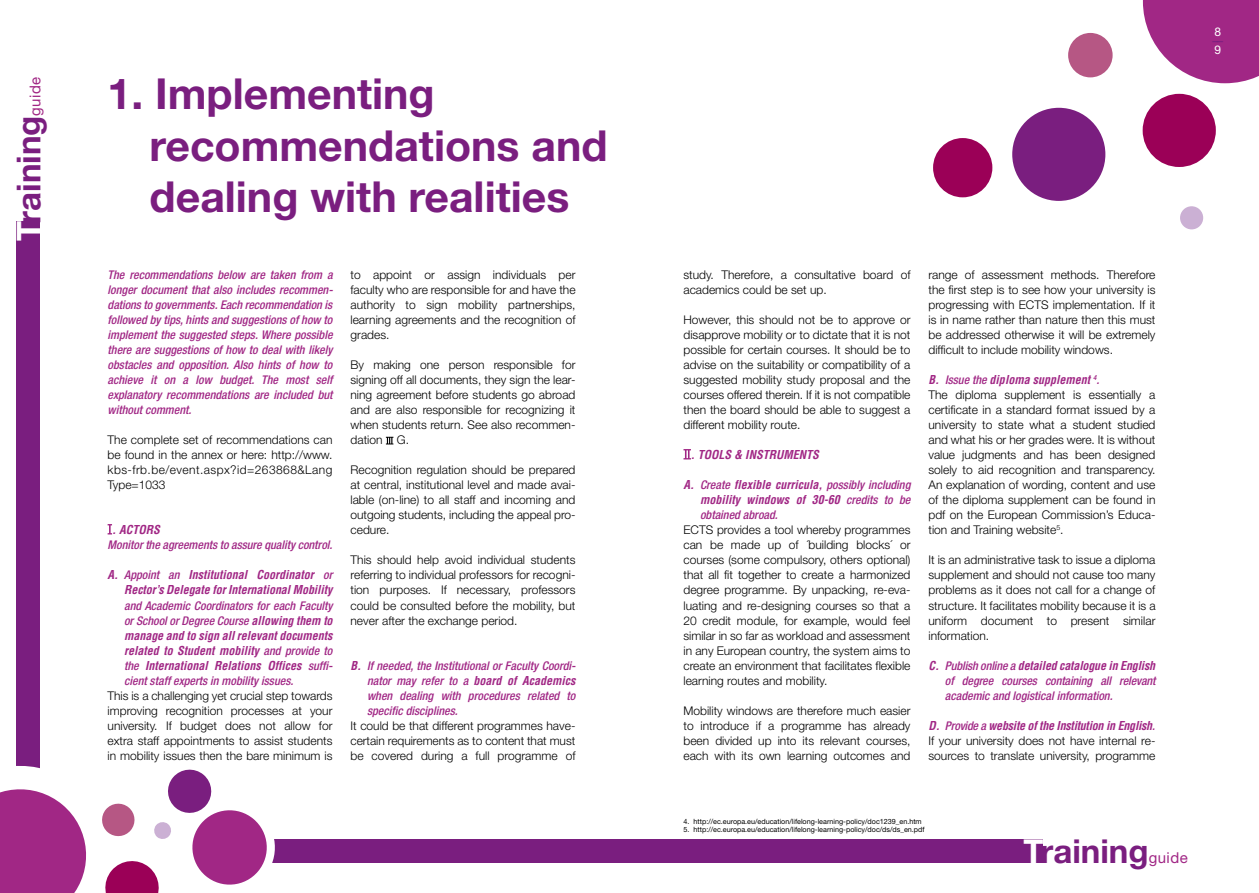
<style>
.page{position:relative;width:1259px;height:893px;background:#fff}
.page>*{position:absolute;margin:0;border:0;box-sizing:border-box;transform-origin:0 0}
.t1{font:700 42.75px/51.3px "Helvetica Neue LT Std";color:#7a1e7f}
.t2{font:700 33px "Helvetica Neue LT Std";color:#7a1e7f}
.t3{font:300 12px/15px "Helvetica Neue LT Std";color:#000;text-align:justify}
.t4{font:italic 500 condensed 12px/15px "Helvetica Neue LT Std";color:#a12785;text-align:justify}
.t5{font:italic 700 condensed 12px/15px "Helvetica LT Std";color:#a12785;text-align:right}
.t6{font:italic 700 condensed 12px "Helvetica LT Std";letter-spacing:-.02em;color:#a12785}
.t7{font:12px "Helvetica Neue LT Std";color:#fff}
.t8{font:12px "Helvetica Neue LT Std";color:#7a1e7f}
.t9{font:7.2px "Helvetica Neue LT Std";color:#000}
.s1{color:#fff}
.s2{font-weight:400;font-size:15px;color:#a12785}
.s3{font-family:"Helvetica Neue LT Std";font-weight:500}
.s4{font-family:"Helvetica LT Std";font-weight:700}
</style>
<div class="page">
<div style="left:247px;top:839px;width:795px;height:24px;background:#7a1e7f"></div>
<div style="left:17px;top:221px;width:23px;height:672px;background:#7a1e7f"></div>
<div style="left:1068px;top:33px;width:44px;height:44px;background:#b65784;border-radius:50%"></div>
<div style="left:933px;top:138px;width:59px;height:59px;background:#9b0057;border-radius:50%"></div>
<div style="left:1012px;top:108px;width:93px;height:93px;background:#7a1e7f;border-radius:50%"></div>
<svg style="left:1143px;top:0;width:116px;height:83px"></svg>
<div style="left:1142px;top:94px;width:73px;height:73px;background:#9b0057;border-radius:50%"></div>
<div style="left:1180px;top:206px;width:23px;height:23px;background:#cbb0d4;border-radius:50%"></div>
<svg style="left:0;top:739px;width:275px;height:154px"></svg>
<svg style="left:108px;top:524px;width:4px;height:10px"></svg>
<svg style="left:386px;top:437px;width:7px;height:7px"></svg>
<svg style="left:683px;top:449px;width:8px;height:10px"></svg>
<h2 class="t2" style="left:8px;top:241px;width:166px;rotate:-90deg"><span class="s1">T</span>raining<span class="s2">guide</span></h2>
<h1 class="t1" style="left:150px;top:67px;width:459px;text-indent:-42px">1. Implementing recommendations and dealing with realities</h1>
<p class="t4" style="left:108px;top:268px;width:227px">The recommendations below are taken from a longer document that also includes recommen&shy;dations to governments. Each recommendation is followed by tips, hints and suggestions of how to implement the suggested steps. Where possible there are suggestions of how to deal with likely obstacles and opposition. Also hints of how to achieve it on a low budget. The most self explanatory recommendations are included but without comment.</p>
<p class="t3" style="left:108px;top:432px;width:226px">The complete set of recommendations can be found in the annex or here: http://www. kbs-frb.be/event.aspx?id=263868&amp;Lang Type=1033</p>
<p class="t5" style="left:112px;top:523px;width:49px">. Actors</p>
<p class="t4" style="left:108px;top:538px;width:226px">Monitor the agreements to assure quality control.</p>
<p class="t5" style="left:108px;top:568px;width:227px">A. <span class="s3">Appoint an</span> Institutional Coordinator <span class="s3">or<br></span>Rector’s Delegate for International Mobility</p>
<p class="t4" style="left:124px;top:598px;width:211px">and Academic Coordinators for each Faculty or School or Degree Course <span class="s4">allowing them to</span></p>
<p class="t5" style="left:124px;top:628px;width:211px;text-align:justify">manage and to sign all relevant documents related to Student mobility <span class="s3">and provide to the</span> International Relations Offices <span class="s3">suffi-</span></p>
<p class="t4" style="left:124px;top:673px;width:171px">cient staff experts in mobility issues.</p>
<p class="t3" style="left:108px;top:687px;width:226px">This is a challenging yet crucial step towards improving recognition processes at your university. If budget does not allow for extra staff appointments to assist students in mobility issues then the bare minimum is</p>
<p class="t3" style="left:350px;top:267px;width:226px">to appoint or assign individuals per faculty who are responsible for and have the authority to sign mobility partnerships, learning agreements and the recognition of grades.</p>
<p class="t3" style="left:350px;top:357px;width:226px">By making one person responsible for signing off all documents, they sign the lear&shy;ning agreement before students go abroad and are also responsible for recognizing it when students return. See also recommen&shy;dation G.</p>
<p class="t3" style="left:350px;top:462px;width:227px">Recognition regulation should be prepared at central, institutional level and made avai&shy;lable (on-line) to all staff and incoming and outgoing students, including the appeal pro&shy;cedure.</p>
<p class="t3" style="left:350px;top:552px;width:226px">This should help avoid individual students referring to individual professors for recogni&shy;tion purposes. If necessary, professors could be consulted before the mobility, but never after the exchange period.</p>
<p class="t4" style="left:367px;top:658px;width:211px;text-indent:-16px"><span class="s4">B.</span> If needed, the Institutional or Faculty Coordi&shy;nator may refer to a <span class="s4">board of Academics </span>when dealing with procedures related to specific disciplines.</p>
<p class="t3" style="left:350px;top:717px;width:226px">It could be that different programmes have&shy;certain requirements as to content that must be covered during a full programme of</p>
<p class="t7" style="left:1214px;top:25px;width:8px">8</p>
<p class="t8" style="left:1212px;top:34px;width:12px">––</p>
<p class="t7" style="left:1214px;top:43px;width:8px">9</p>
<p class="t3" style="left:683px;top:267px;width:228px">study. Therefore, a consultative board of academics could be set up.</p>
<p class="t3" style="left:683px;top:312px;width:228px">However, this should not be to approve or disapprove mobility or to dictate that it is not possible for certain courses. It should be to advise on the suitability or compatibility of a suggested mobility study proposal and the courses offered therein. If it is not compatible then the board should be able to suggest a different mobility route.</p>
<p class="t5" style="left:691px;top:448px;width:129px">. Tools &amp; Instruments</p>
<p class="t4" style="left:683px;top:478px;width:228px"><span class="s4">A.</span> Create <span class="s4">flexible curricula,</span> possibly including</p>
<p class="t5" style="left:700px;top:493px;width:212px">mobility windows of 30-60 <span class="s3">credits to be</span></p>
<p class="t4" style="left:700px;top:508px;width:79px">obtained abroad.</p>
<p class="t3" style="left:683px;top:522px;width:228px">ECTS provides a tool whereby programmes can be made up of ´building blocks´ or courses (some compulsory, others optional) that all fit together to create a harmonized degree programme. By unpacking, re-eva&shy;luating and re-designing courses so that a 20 credit module, for example, would feel similar in so far as workload and assessment in any European country, the system aims to create an environment that facilitates flexible learning routes and mobility.</p>
<p class="t3" style="left:683px;top:702px;width:228px">Mobility windows are therefore much easier to introduce if a programme has already been divided up into its relevant courses, each with its own learning outcomes and</p>
<p class="t3" style="left:928px;top:267px;width:228px">range of assessment methods. Therefore the first step is to see how your university is progressing with ECTS implementation. If it is in name rather than nature then this must be addressed otherwise it will be extremely difficult to include mobility windows.</p>
<p class="t5" style="left:928px;top:373px;width:172px">B. <span class="s3">Issue the</span> diploma supplement <sup>4</sup><span class="s3">.</span></p>
<p class="t3" style="left:928px;top:387px;width:228px">The diploma supplement is essentially a certificate in a standard format issued by a university to state what a student studied and what his or her grades were. It is without value judgments and has been designed solely to aid recognition and transparency.<br>An explanation of wording, content and use of the diploma supplement can be found in pdf on the European Commission’s Educa&shy;tion and Training website<sup>5</sup>.</p>
<p class="t3" style="left:928px;top:552px;width:229px">It is an administrative task to issue a diploma supplement and should not cause too many problems as it does not call for a change of structure. It facilitates mobility because it is a uniform document to present similar information.</p>
<p class="t5" style="left:928px;top:658px;width:228px">C. <span class="s3">Publish online a</span> detailed catalogue in English</p>
<p class="t4" style="left:945px;top:673px;width:212px">of degree courses containing all relevant academic and logistical information.</p>
<p class="t6" style="left:928px;top:718px;width:228px">D. <span class="s3">Provide a</span> website of the Institution in English<span class="s3">.</span></p>
<p class="t3" style="left:928px;top:732px;width:228px">If your university does not have internal re&shy;sources to translate university, programme</p>
<p class="t9" style="left:683px;top:817px;width:240px">4. http://ec.europa.eu/education/lifelong-learning-policy/doc1239_en.htm</p>
<p class="t9" style="left:683px;top:825px;width:242px">5. http://ec.europa.eu/education/lifelong-learning-policy/doc/ds/ds_en.pdf</p>
<h2 class="t2" style="left:1023px;top:830px;width:166px"><span class="s1">T</span>raining<span class="s2">guide</span></h2>
</div>
